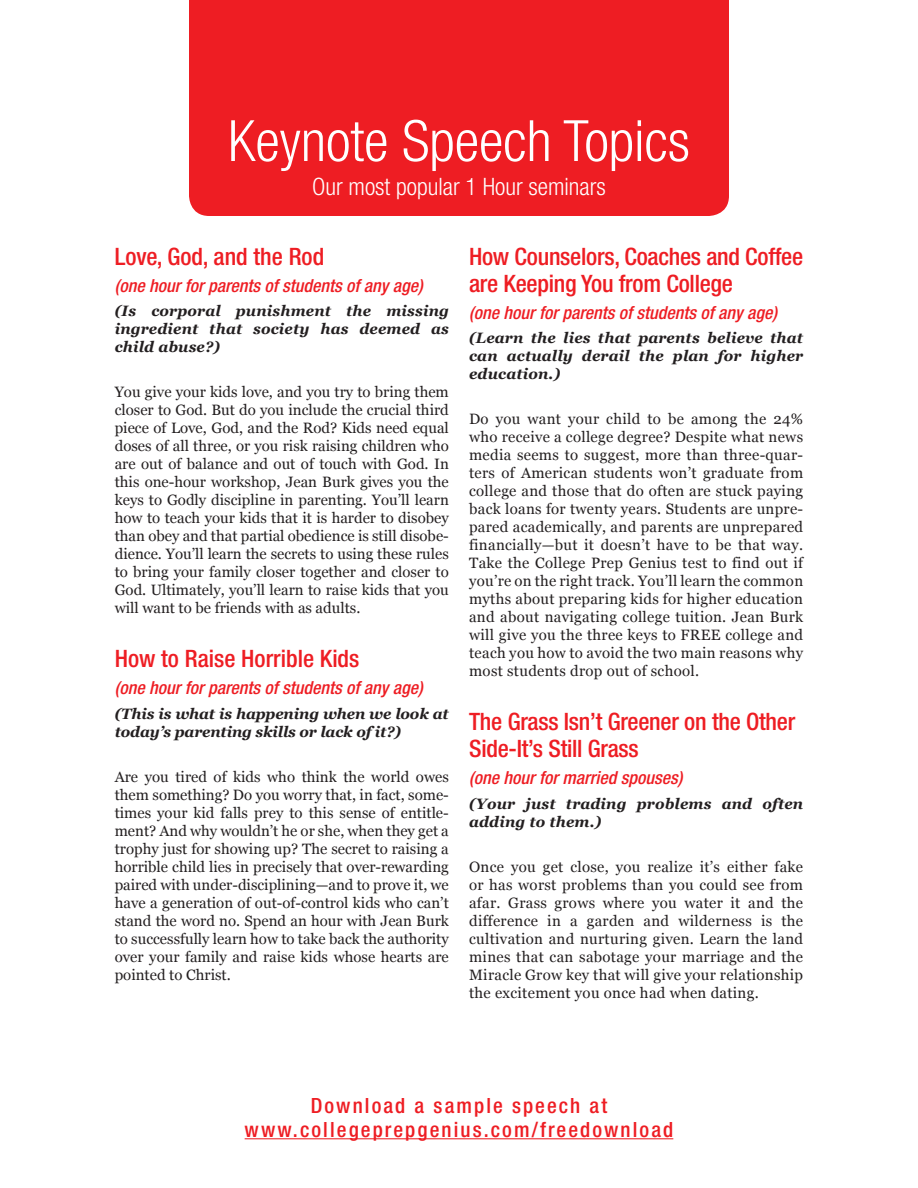
<style>
.page{position:relative;width:918px;height:1188px;background:#fff}
.page>*{position:absolute;margin:0;border:0;box-sizing:border-box;transform-origin:0 0}
.t1{font:300 condensed 57px "Helvetica Neue LT Std";color:#fff}
.t2{font:500 condensed 24px/27px "Helvetica Neue LT Std";letter-spacing:-.01em;color:#ee1d23}
.t3{font:300 condensed 24px "Helvetica Neue LT Std";color:#fff}
.t4{font:500 condensed 21px/24px "Helvetica Neue LT Std";letter-spacing:.1em;color:#ee1d23;text-align:center}
.t5{font:italic 500 condensed 18px "Helvetica Neue LT Std";color:#ee1d23}
.t6{font:15px/18px "Georgia";letter-spacing:.01em;color:#231f20;text-align:justify}
.t7{font:italic 700 15px/18px "Georgia";letter-spacing:.01em;color:#231f20;text-align:justify}
.t8{font:italic 700 15px/18px "Georgia";letter-spacing:-.01em;color:#231f20}
</style>
<div class="page">
<div style="left:189px;top:0;width:540px;height:216px;background:#ee1d23"></div>
<hr style="left:245px;top:1138px;width:428px;height:1px;background:#ee1d23">
<h1 class="t1" style="left:228px;top:108px;width:463px">Keynote Speech Topics</h1>
<h2 class="t3" style="left:312px;top:173px;width:295px">Our most popular 1 Hour seminars</h2>
<h2 class="t2" style="left:115px;top:242px;width:211px">Love, God, and the Rod</h2>
<p class="t5" style="left:115px;top:275px;width:310px">(one hour for parents of students of any age)</p>
<p class="t7" style="left:115px;top:302px;width:336px">(Is corporal punishment the missing ingredient that society has deemed as child abuse?)</p>
<p class="t6" style="left:115px;top:384px;width:336px">You give your kids love, and you try to bring them closer to God. But do you include the crucial third piece of Love, God, and the Rod? Kids need equal doses of all three, or you risk raising children who are out of balance and out of touch with God. In this one-hour workshop, Jean Burk gives you the keys to Godly discipline in parenting. You’ll learn how to teach your kids that it is harder to disobey than obey and that partial obedience is still disobe&shy;dience. You’ll learn the secrets to using these rules to bring your family closer together and closer to God. Ultimately, you’ll learn to raise kids that you will want to be friends with as adults.</p>
<h2 class="t2" style="left:115px;top:645px;width:246px">How to Raise Horrible Kids</h2>
<p class="t5" style="left:115px;top:677px;width:310px">(one hour for parents of students of any age)</p>
<p class="t8" style="left:115px;top:705px;width:336px">(This is what is happening when we look at today’s parenting skills or lack of it?)</p>
<p class="t6" style="left:115px;top:768px;width:336px">Are you tired of kids who think the world owes them something? Do you worry that, in fact, some&shy;times your kid falls prey to this sense of entitle&shy;ment? And why wouldn’t he or she, when they get a trophy just for showing up? The secret to raising a horrible child lies in precisely that over-rewarding paired with under-disciplining—and to prove it, we have a generation of out-of-control kids who can’t stand the word no. Spend an hour with Jean Burk to successfully learn how to take back the authority over your family and raise kids whose hearts are pointed to Christ.</p>
<h2 class="t2" style="left:469px;top:242px;width:336px">How Counselors, Coaches and Coffee are Keeping You from College</h2>
<p class="t5" style="left:469px;top:302px;width:310px">(one hour for parents of students of any age)</p>
<p class="t7" style="left:469px;top:329px;width:336px">(Learn the lies that parents believe that can actually derail the plan for higher education.)</p>
<p class="t6" style="left:469px;top:411px;width:336px">Do you want your child to be among the 24% who receive a college degree? Despite what news media seems to suggest, more than three-quar&shy;ters of American students won’t graduate from college and those that do often are stuck paying back loans for twenty years. Students are unpre&shy;pared academically, and parents are unprepared financially—but it doesn’t have to be that way.<br>Take the College Prep Genius test to find out if you’re on the right track. You’ll learn the common myths about preparing kids for higher education and about navigating college tuition. Jean Burk will give you the three keys to FREE college and teach you how to avoid the two main reasons why most students drop out of school.</p>
<h2 class="t2" style="left:469px;top:708px;width:328px">The Grass Isn’t Greener on the Other<br>Side-It’s Still Grass</h2>
<p class="t5" style="left:469px;top:767px;width:215px">(one hour for married spouses)</p>
<p class="t7" style="left:469px;top:795px;width:336px">(Your just trading problems and often adding to them.)</p>
<p class="t6" style="left:469px;top:858px;width:336px">Once you get close, you realize it’s either fake or has worst problems than you could see from afar. Grass grows where you water it and the difference in a garden and wilderness is the cultivation and nurturing given. Learn the land mines that can sabotage your marriage and the Miracle Grow key that will give your relationship the excitement you once had when dating.</p>
<h3 class="t4" style="left:245px;top:1093px;width:430px">Download a sample speech at www.collegeprepgenius.com/freedownload</h3>
</div>
